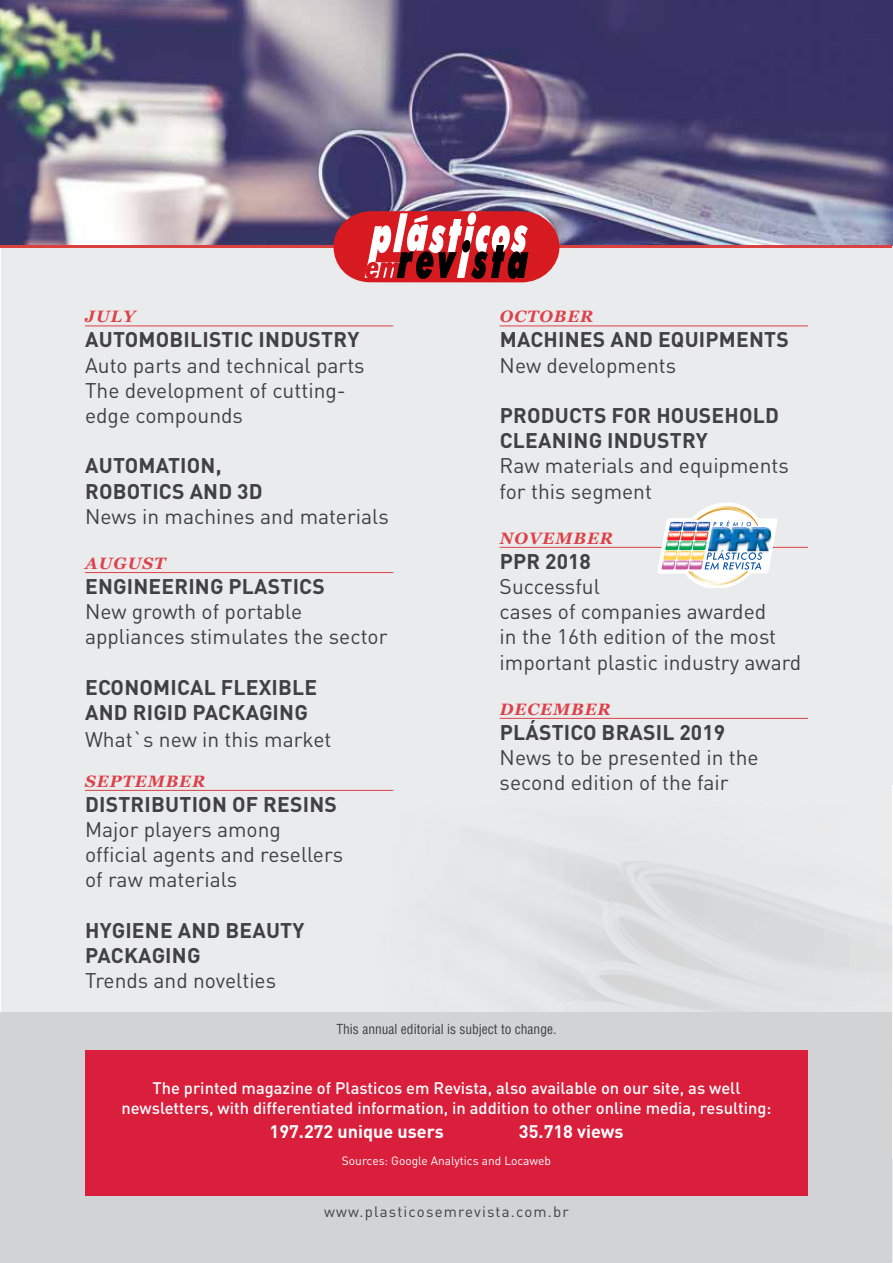
<style>
.page{position:relative;width:893px;height:1263px;background:#fff}
.page>*{position:absolute;margin:0;border:0;box-sizing:border-box;transform-origin:0 0}
.t1{font:21px/25.2px "DIN Pro";color:#414042}
.t2{font:700 21px/25.2px "DIN Pro";letter-spacing:.01em;color:#414042}
.t3{font:700 18px "DIN Pro";color:#fff}
.t4{font:500 16.5px/19.8px "DIN Pro";color:#fff;text-align:center}
.t5{font:italic 700 16.5px "Georgia";letter-spacing:.06em;color:#dd4149}
.t6{font:15px "DIN Pro";letter-spacing:.08em;color:#414042}
.t7{font:condensed 13.5px "Helvetica LT Std";color:#414042}
.t8{font:12px "DIN Pro";color:#fff}
</style>
<div class="page">
<div style="left:1px;top:1px;width:891px;height:1261px;background:#eaebec"></div>
<img style="left:0;top:0;width:893px;height:245px">
<hr style="left:1px;top:245px;width:891px;height:2px;background:#db413f">
<div style="left:1px;top:1012px;width:891px;height:250px;background:#d1d3d4"></div>
<hr style="left:85px;top:325px;width:308px;height:1px;background:#dd4149">
<hr style="left:85px;top:572px;width:308px;height:1px;background:#dd4149">
<hr style="left:85px;top:790px;width:308px;height:1px;background:#dd4149">
<hr style="left:500px;top:325px;width:308px;height:1px;background:#dd4149">
<hr style="left:500px;top:547px;width:308px;height:1px;background:#dd4149">
<hr style="left:500px;top:718px;width:308px;height:1px;background:#dd4149">
<img style="left:657px;top:502px;width:121px;height:85px">
<div style="left:707px;top:571px;width:21px;height:7px;background:#fff"></div>
<svg style="left:333px;top:211px;width:226px;height:71px"></svg>
<div style="left:85px;top:1050px;width:723px;height:146px;background:#da1f3d"></div>
<p class="t5" style="left:85px;top:306px;width:51px">JULY</p>
<p class="t2" style="left:85px;top:326px;width:276px">AUTOMOBILISTIC I NDUSTRY</p>
<p class="t1" style="left:85px;top:351px;width:281px">Auto parts and technical parts<br>The development of cutting&shy;edge compounds</p>
<p class="t2" style="left:85px;top:452px;width:176px">AUTOMATION,<br>ROBOTICS AND 3D</p>
<p class="t1" style="left:85px;top:503px;width:305px">News in machines and materials</p>
<p class="t5" style="left:85px;top:552px;width:82px">AUGUST</p>
<p class="t2" style="left:85px;top:573px;width:241px">ENGINEERING PLASTICS</p>
<p class="t1" style="left:85px;top:598px;width:304px">New growth of portable appliances stimulates the sector</p>
<p class="t2" style="left:85px;top:674px;width:234px">ECONOM ICAL FLEXIBLE<br>AND RIGID PACKAGING</p>
<p class="t1" style="left:85px;top:726px;width:248px">What`s new in this market</p>
<p class="t5" style="left:85px;top:770px;width:122px">SEPTEMBER</p>
<p class="t2" style="left:85px;top:791px;width:253px">DISTRIBUTION OF RESINS</p>
<p class="t1" style="left:85px;top:816px;width:260px">Major players among official agents and resellers of raw materials</p>
<p class="t2" style="left:85px;top:917px;width:221px">HYGIENE AND BEAUTY<br>PACKAGING</p>
<p class="t1" style="left:85px;top:967px;width:193px">Trends and novelties</p>
<p class="t5" style="left:500px;top:306px;width:95px">OCTOBER</p>
<p class="t2" style="left:500px;top:326px;width:291px">MACHINES AND EQUIPM ENTS</p>
<p class="t1" style="left:500px;top:351px;width:178px">New developments</p>
<p class="t2" style="left:500px;top:402px;width:281px">PRODUCTS FOR HOUSEHOLD<br>CLEANING INDUSTRY</p>
<p class="t1" style="left:500px;top:452px;width:291px">Raw materials and equipments for this segment</p>
<p class="t5" style="left:500px;top:527px;width:115px">NO VEMBER</p>
<p class="t2" style="left:500px;top:548px;width:14px">PPR</p>
<p class="t2" style="left:545px;top:548px;width:47px">2018</p>
<p class="t1" style="left:500px;top:573px;width:303px">Successful<br>cases of companies awarded<br>in the 16th edition of the most important plastic industry award</p>
<p class="t5" style="left:500px;top:698px;width:112px">DECEMBER</p>
<p class="t2" style="left:500px;top:719px;width:227px">PLÁSTICO BRASIL 2019</p>
<p class="t1" style="left:500px;top:744px;width:261px">News to be presented in the second edition of the fair</p>
<p class="t7" style="left:336px;top:1021px;width:222px">This annual editorial is subject to change.</p>
<p class="t4" style="left:121px;top:1077px;width:652px">The printed magazine of Plasticos em Revista, also available on our site, as well newsletters, with differentiated information, in addition to other online media, resulting:</p>
<p class="t3" style="left:270px;top:1119px;width:176px">197.272 UNIQUE USERS</p>
<p class="t3" style="left:519px;top:1119px;width:106px">35.718 VIEWS</p>
<p class="t8" style="left:342px;top:1152px;width:211px">Sources: Google Analytics and Locaweb</p>
<p class="t6" style="left:324px;top:1201px;width:246px">www.plasticosemrevista.com.br</p>
</div>
